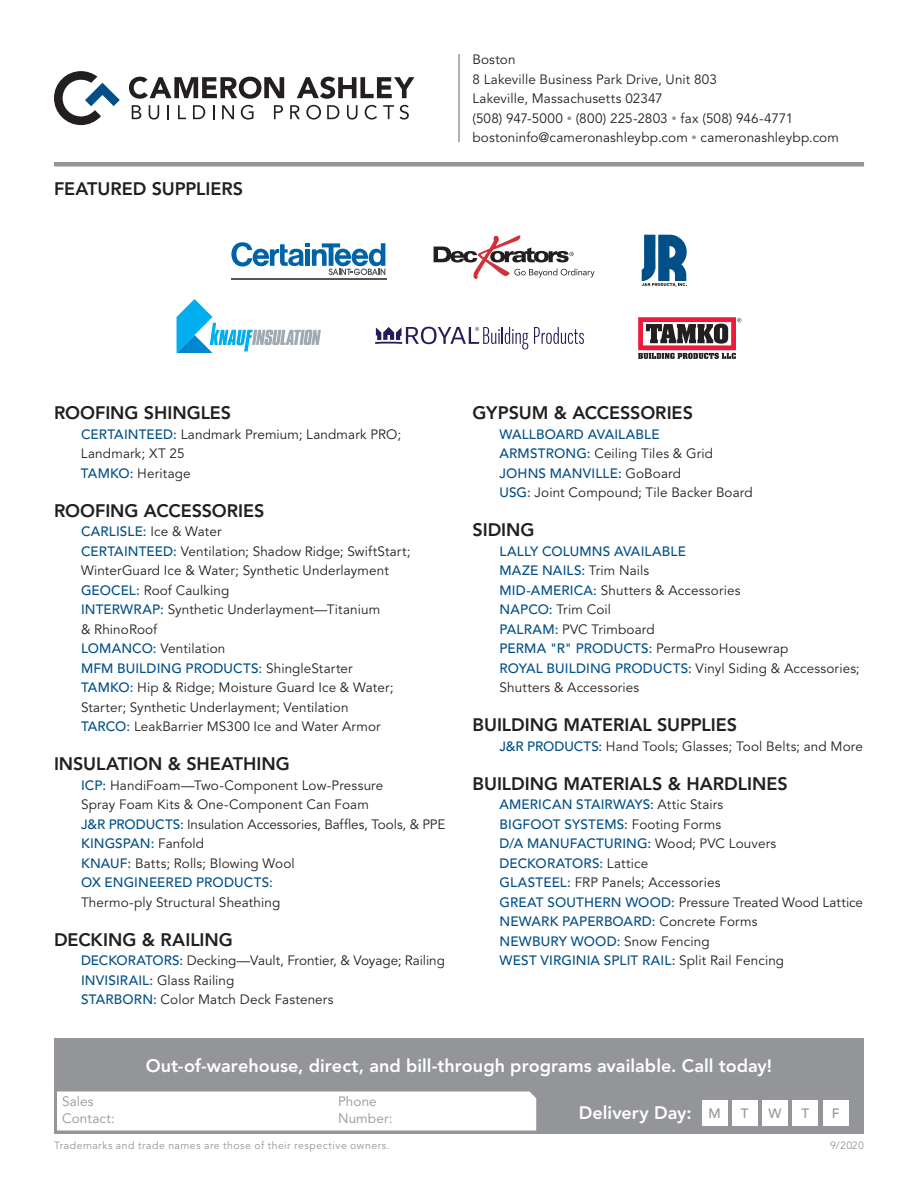
<style>
.page{position:relative;width:918px;height:1188px;background:#fff}
.page>*{position:absolute;margin:0;border:0;box-sizing:border-box;transform-origin:0 0}
.t1{font:800 18px "Avenir LT Pro";color:#231f20}
.t2{font:800 18px "Avenir LT Pro";letter-spacing:.005em;color:#fff}
.t3{font:13.5px/19.5px "Avenir LT Pro";letter-spacing:.01em;color:#231f20}
.t4{font:500 13.5px/19.5px "Avenir LT Pro";letter-spacing:.01em;color:#004f87}
.t5{font:13.5px/16.8px "Avenir LT Pro";letter-spacing:.01em;color:#939598}
.t6{font:500 13.5px "Avenir LT Pro";color:#939598}
.t7{font:10.5px "Avenir LT Pro";letter-spacing:.045em;color:#939598}
.s1{font-size:10.5px;color:#939598}
.s2{font-weight:500;color:#004f87}
.s3{font-weight:400;color:#231f20}
.s4{font-weight:500;font-size:13.5px;color:#939598}
</style>
<div class="page">
<svg style="left:638px;top:317px;width:103px;height:42px"></svg>
<svg style="left:534px;top:327px;width:50px;height:17px"></svg>
<svg style="left:375px;top:327px;width:153px;height:23px"></svg>
<svg style="left:177px;top:299px;width:144px;height:54px"></svg>
<svg style="left:231px;top:242px;width:154px;height:33px"></svg>
<hr style="left:231px;top:278px;width:156px;height:1px;background:#535759">
<svg style="left:434px;top:235px;width:161px;height:44px"></svg>
<svg style="left:642px;top:235px;width:45px;height:52px"></svg>
<div style="left:54px;top:1039px;width:810px;height:95px;background:#939598"></div>
<div style="left:57px;top:1092px;width:479px;height:38px;background:#fff"></div>
<div style="left:702px;top:1100px;width:25px;height:25px;background:#fff"></div>
<div style="left:732px;top:1100px;width:26px;height:25px;background:#fff"></div>
<div style="left:793px;top:1100px;width:25px;height:25px;background:#fff"></div>
<div style="left:762px;top:1100px;width:26px;height:25px;background:#fff"></div>
<div style="left:823px;top:1100px;width:25px;height:25px;background:#fff"></div>
<hr style="left:458px;top:54px;width:2px;height:88px;background:#939598">
<hr style="left:54px;top:162px;width:810px;height:4px;background:#939598">
<svg style="left:129px;top:77px;width:155px;height:22px"></svg>
<svg style="left:297px;top:77px;width:117px;height:22px"></svg>
<svg style="left:132px;top:105px;width:9px;height:14px"></svg>
<svg style="left:149px;top:105px;width:10px;height:15px"></svg>
<svg style="left:168px;top:105px;width:1px;height:14px"></svg>
<svg style="left:178px;top:105px;width:8px;height:14px"></svg>
<svg style="left:193px;top:105px;width:12px;height:14px"></svg>
<svg style="left:213px;top:105px;width:1px;height:14px"></svg>
<svg style="left:222px;top:105px;width:12px;height:14px"></svg>
<svg style="left:241px;top:105px;width:13px;height:15px"></svg>
<svg style="left:274px;top:105px;width:9px;height:14px"></svg>
<svg style="left:290px;top:105px;width:10px;height:14px"></svg>
<svg style="left:306px;top:105px;width:15px;height:15px"></svg>
<svg style="left:327px;top:105px;width:12px;height:14px"></svg>
<svg style="left:347px;top:105px;width:11px;height:15px"></svg>
<svg style="left:365px;top:105px;width:12px;height:15px"></svg>
<svg style="left:383px;top:105px;width:11px;height:14px"></svg>
<svg style="left:400px;top:105px;width:9px;height:15px"></svg>
<svg style="left:54px;top:71px;width:66px;height:54px"></svg>
<h1 class="t1" style="left:54px;top:178px;width:191px">FEATURED SUPPLIERS</h1>
<p class="t3" style="left:472px;top:50px;width:368px">Boston<br>8 Lakeville Business Park Drive, Unit 803<br>Lakeville, Massachusetts 02347<br>(508) 947-5000 <span class="s1">•</span> (800) 225-2803 <span class="s1">•</span> fax (508) 946-4771 bostoninfo@cameronashleybp.com <span class="s1">•</span> cameronashleybp.com</p>
<h1 class="t1" style="left:54px;top:403px;width:179px">ROOFING SHINGLES</h1>
<p class="t3" style="left:81px;top:425px;width:322px"><span class="s2">CERTAINTEED:</span> Landmark Premium; Landmark PRO;<br>Landmark; XT 25<br><span class="s2">TAMKO:</span> Heritage</p>
<h1 class="t1" style="left:54px;top:500px;width:212px">ROOFING ACCESSORIES</h1>
<p class="t3" style="left:81px;top:522px;width:331px"><span class="s2">CARLISLE:</span> Ice &amp; Water<br><span class="s2">CERTAINTEED:</span> Ventilation; Shadow Ridge; SwiftStart; WinterGuard Ice &amp; Water; Synthetic Underlayment <span class="s2">GEOCEL:</span> Roof Caulking<br><span class="s2">INTERWRAP:</span> Synthetic Underlayment—Titanium<br>&amp; RhinoRoof<br><span class="s2">LOMANCO:</span> Ventilation<br><span class="s2">MFM BUILDING PRODUCTS:</span> ShingleStarter<br><span class="s2">TAMKO:</span> Hip &amp; Ridge; Moisture Guard Ice &amp; Water; Starter; Synthetic Underlayment; Ventilation<br><span class="s2">TARCO:</span> LeakBarrier MS300 Ice and Water Armor</p>
<h1 class="t1" style="left:54px;top:754px;width:237px">INSULATION &amp; SHEATHING</h1>
<p class="t3" style="left:81px;top:776px;width:366px"><span class="s2">ICP:</span> HandiFoam—Two-Component Low-Pressure<br>Spray Foam Kits &amp; One-Component Can Foam<br><span class="s2">J&amp;R PRODUCTS:</span> Insulation Accessories, Baffles, Tools, &amp; PPE <span class="s2">KINGSPAN:</span> Fanfold<br><span class="s2">KNAUF:</span> Batts; Rolls; Blowing Wool<br><span class="s2">OX ENGINEERED PRODUCTS:</span></p>
<p class="t3" style="left:81px;top:893px;width:201px">Thermo-ply Structural Sheathing</p>
<h1 class="t1" style="left:54px;top:929px;width:180px">DECKING &amp; RAILING</h1>
<p class="t3" style="left:81px;top:951px;width:365px"><span class="s2">DECKORATORS:</span> Decking—Vault, Frontier, &amp; Voyage; Railing<br><span class="s2">INVISIRAIL:</span> Glass Railing<br><span class="s2">STARBORN:</span> Color Match Deck Fasteners</p>
<h1 class="t1" style="left:472px;top:403px;width:222px">GYPSUM &amp; ACCESSORIES</h1>
<p class="t3" style="left:500px;top:425px;width:255px"><span class="s2">WALLBOARD AVAILABLE<br>ARMSTRONG:</span> Ceiling Tiles &amp; Grid<br><span class="s2">JOHNS MANVILLE:</span> GoBoard<br><span class="s2">USG:</span> Joint Compound; Tile Backer Board</p>
<h1 class="t1" style="left:472px;top:520px;width:64px">SIDING</h1>
<p class="t3" style="left:500px;top:542px;width:362px"><span class="s2">LALLY COLUMNS AVAILABLE<br>MAZE NAILS:</span> Trim Nails<br><span class="s2">MID-AMERICA:</span> Shutters &amp; Accessories<br><span class="s2">NAPCO:</span> Trim Coil<br><span class="s2">PALRAM:</span> PVC Trimboard<br><span class="s2">PERMA "R" PRODUCTS:</span> PermaPro Housewrap<br><span class="s2">ROYAL BUILDING PRODUCTS:</span> Vinyl Siding &amp; Accessories;<br>Shutters &amp; Accessories</p>
<h1 class="t1" style="left:472px;top:715px;width:266px">BUILDING MATERIAL SUPPLIES</h1>
<p class="t3" style="left:500px;top:737px;width:365px"><span class="s2">J&amp;R PRODUCTS:</span> Hand Tools; Glasses; Tool Belts; and More</p>
<h1 class="t1" style="left:472px;top:773px;width:317px">BUILDING MATERIALS &amp; HARDLINES</h1>
<p class="t4" style="left:500px;top:795px;width:365px">AMERICAN STAIRWAYS: <span class="s3">Attic Stairs<br></span>BIGFOOT SYSTEMS: <span class="s3">Footing Forms<br></span>D/A MANUFACTURING: <span class="s3">Wood; PVC Louvers </span>DECKORATORS: <span class="s3">Lattice<br></span>GLASTEEL: <span class="s3">FRP Panels; Accessories<br></span>GREAT SOUTHERN WOOD: <span class="s3">Pressure Treated Wood Lattice </span>NEWARK PAPERBOARD: <span class="s3">Concrete Forms<br></span>NEWBURY WOOD: <span class="s3">Snow Fencing<br></span>WEST VIRGINIA SPLIT RAIL: <span class="s3">Split Rail Fencing</span></p>
<h1 class="t2" style="left:146px;top:1055px;width:628px">Out-of-warehouse, direct, and bill-through programs available. Call today!</h1>
<p class="t5" style="left:338px;top:1094px;width:56px">Phone<br>Number:</p>
<p class="t5" style="left:62px;top:1094px;width:54px">Sales<br>Contact:</p>
<h1 class="t2" style="left:579px;top:1102px;width:143px">Delivery Day: <span class="s4">M</span></h1>
<p class="t6" style="left:741px;top:1105px;width:9px">T</p>
<p class="t6" style="left:769px;top:1105px;width:14px">W</p>
<p class="t6" style="left:801px;top:1105px;width:9px">T</p>
<p class="t6" style="left:832px;top:1105px;width:9px">F</p>
<p class="t7" style="left:54px;top:1140px;width:337px">Trademarks and trade names are those of their respective owners.</p>
<p class="t7" style="left:830px;top:1140px;width:35px">9/2020</p>
</div>
